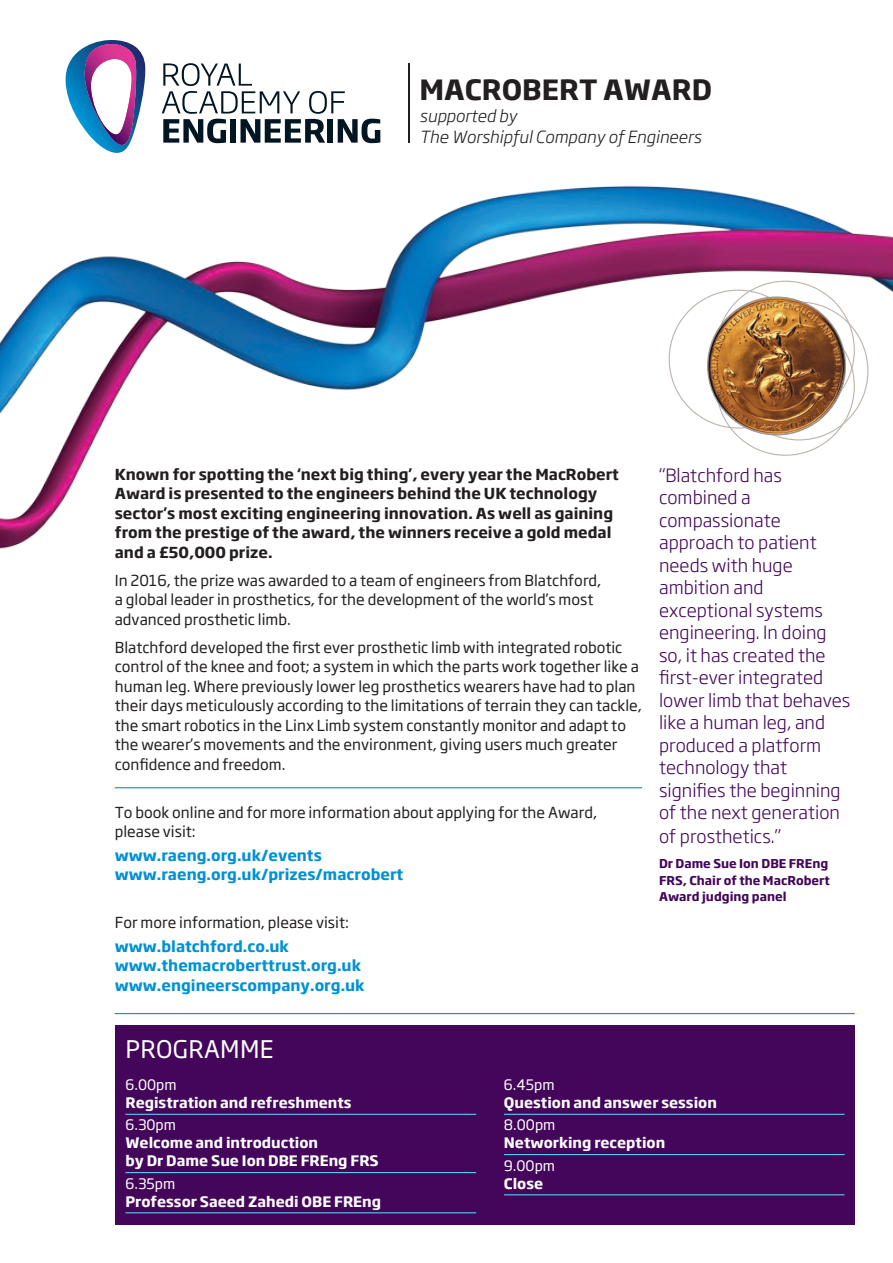
<style>
.page{position:relative;width:893px;height:1263px;background:#fff}
.page>*{position:absolute;margin:0;border:0;box-sizing:border-box;transform-origin:0 0}
.t1{font:700 27.6px "Soho Gothic Pro";color:#231f20}
.t2{font:24px "Soho Gothic Pro";letter-spacing:.015em;color:#fff}
.t3{font:300 18px/22.6px "Soho Gothic Pro";color:#44065b}
.t4{font:italic 300 16.5px/20.2px "Soho Gothic Pro";color:#231f20}
.t5{font:15px/19.5px "Soho Gothic Pro";color:#231f20}
.t6{font:700 15px/19.5px "Soho Gothic Pro";color:#231f20}
.t7{font:700 15px/19.5px "Soho Gothic Pro";color:#0091d5}
.t8{font:700 14.25px/18px "Soho Gothic Pro";color:#fff}
.t9{font:14.25px "Soho Gothic Pro";color:#fff}
.t10{font:700 12px/16.5px "Soho Gothic Pro";color:#44065b}
</style>
<div class="page">
<div style="left:115px;top:1025px;width:740px;height:200px;background:#44065b"></div>
<hr style="left:408px;top:63px;width:2px;height:80px;background:#231f20">
<svg style="left:162px;top:63px;width:218px;height:80px"></svg>
<svg style="left:66px;top:40px;width:79px;height:113px"></svg>
<img style="left:0;top:185px;width:893px;height:364px">
<hr style="left:125px;top:1114px;width:351px;height:1px;background:#56cbf5">
<hr style="left:125px;top:1172px;width:351px;height:1px;background:#56cbf5">
<hr style="left:125px;top:1212px;width:351px;height:1px;background:#56cbf5">
<hr style="left:115px;top:787px;width:527px;height:1px;background:#0091d5">
<hr style="left:115px;top:1013px;width:740px;height:1px;background:#0091d5">
<hr style="left:504px;top:1114px;width:340px;height:1px;background:#56cbf5">
<hr style="left:504px;top:1154px;width:340px;height:1px;background:#56cbf5">
<hr style="left:504px;top:1194px;width:340px;height:1px;background:#56cbf5">
<img style="left:708px;top:297px;width:137px;height:138px;border-radius:69px">
<h1 class="t1" style="left:420px;top:68px;width:294px">MACROBERT AWARD</h1>
<p class="t4" style="left:420px;top:105px;width:283px">supported by<br>The Worshipful Company of Engineers</p>
<p class="t6" style="left:115px;top:463px;width:506px">Known for spotting the ‘next big thing’, every year the MacRobert Award is presented to the engineers behind the UK technology sector’s most exciting engineering innovation. As well as gaining from the prestige of the award, the winners receive a gold medal and a £50,000 prize.</p>
<p class="t5" style="left:115px;top:569px;width:488px">In 2016, the prize was awarded to a team of engineers from Blatchford, a global leader in prosthetics, for the development of the world’s most advanced prosthetic limb.</p>
<p class="t5" style="left:115px;top:636px;width:529px">Blatchford developed the first ever prosthetic limb with integrated robotic control of the knee and foot; a system in which the parts work together like a human leg. Where previously lower leg prosthetics wearers have had to plan their days meticulously according to the limitations of terrain they can tackle, the smart robotics in the Linx Limb system constantly monitor and adapt to the wearer’s movements and the environment, giving users much greater confidence and freedom.</p>
<p class="t5" style="left:115px;top:801px;width:484px">To book online and for more information about applying for the Award, please visit:</p>
<p class="t7" style="left:115px;top:844px;width:290px">www.raeng.org.uk/events www.raeng.org.uk/prizes/macrobert</p>
<p class="t5" style="left:115px;top:912px;width:236px">For more information, please visit:</p>
<p class="t7" style="left:115px;top:935px;width:251px">www.blatchford.co.uk www.themacroberttrust.org.uk www.engineerscompany.org.uk</p>
<p class="t3" style="left:659px;top:463px;width:193px">“Blatchford has combined a compassionate approach to patient needs with huge ambition and exceptional systems engineering. In doing so, it has created the first-ever integrated lower limb that behaves like a human leg, and produced a platform technology that signifies the beginning of the next generation of prosthetics.”</p>
<p class="t10" style="left:659px;top:855px;width:172px">Dr Dame Sue Ion DBE FREng<br>FRS, Chair of the MacRobert<br>Award judging panel</p>
<h2 class="t2" style="left:126px;top:1030px;width:150px">Programm e</h2>
<p class="t9" style="left:125px;top:1074px;width:53px">6.00pm</p>
<p class="t8" style="left:125px;top:1093px;width:228px">Registration and refreshments</p>
<p class="t9" style="left:125px;top:1114px;width:52px">6.30pm</p>
<p class="t8" style="left:125px;top:1133px;width:255px">Welcome and introduction<br>by Dr Dame Sue Ion DBE FREng FRS</p>
<p class="t9" style="left:125px;top:1172px;width:51px">6.35pm</p>
<p class="t8" style="left:125px;top:1191px;width:257px">Professor Saeed Zahedi OBE FREng</p>
<p class="t9" style="left:504px;top:1074px;width:52px">6.45pm</p>
<p class="t8" style="left:504px;top:1093px;width:215px">Question and answer session</p>
<p class="t9" style="left:504px;top:1114px;width:53px">8.00pm</p>
<p class="t8" style="left:504px;top:1133px;width:163px">Networking reception</p>
<p class="t9" style="left:504px;top:1154px;width:53px">9.00pm</p>
<p class="t8" style="left:504px;top:1173px;width:41px">Close</p>
</div>
